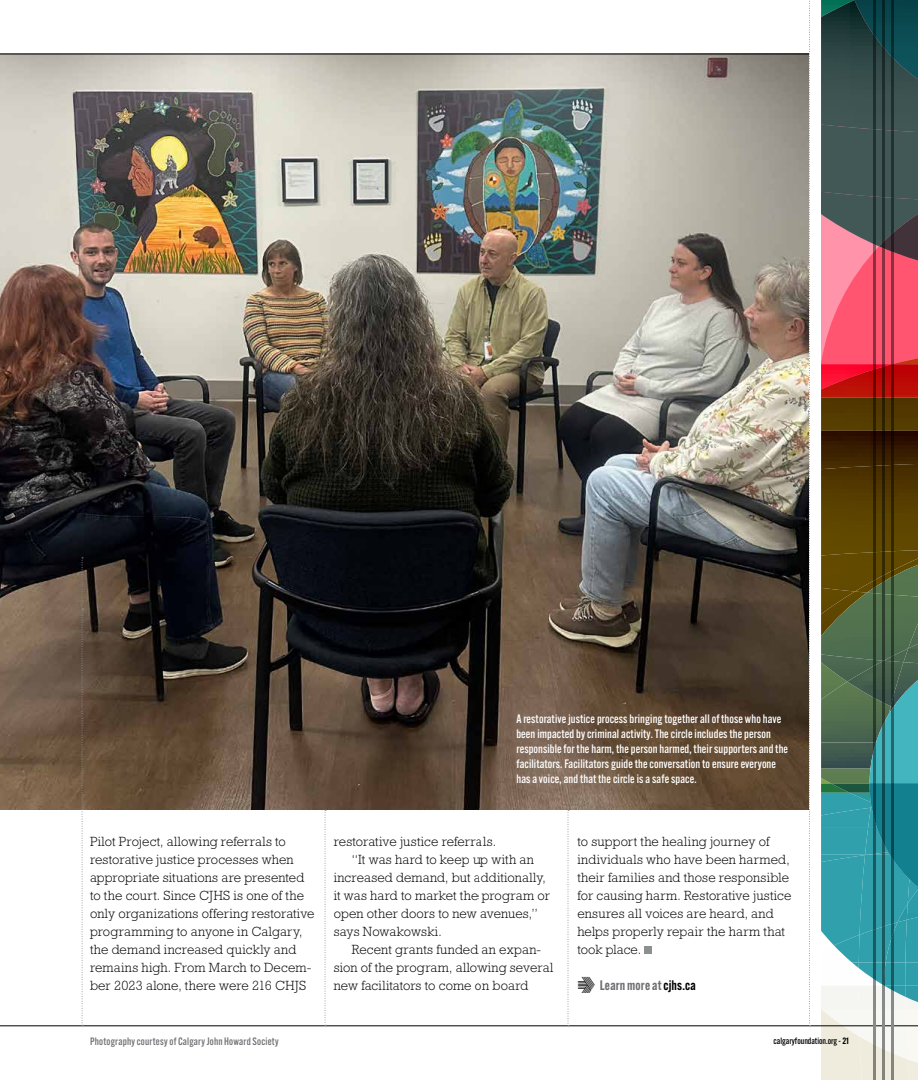
<style>
.page{position:relative;width:918px;height:1080px;background:#fff}
.page>*{position:absolute;margin:0;border:0;box-sizing:border-box;transform-origin:0 0}
.t1{font:300 13.5px/18px "Rockwell Std";letter-spacing:.01em;color:#000}
.t2{font:600 13.5px "Alternate Gothic ATF";letter-spacing:.015em;color:#6d6e71}
.t3{font:500 12px/15px "Alternate Gothic ATF";letter-spacing:.01em;color:#fff}
.t4{font:500 10.5px "Alternate Gothic ATF";letter-spacing:.025em;color:#6d6e71}
.t5{font:500 9px "Alternate Gothic ATF";color:#000}
.s1{font-family:"Vibro";font-weight:400;font-size:21px;color:#000}
.s2{color:#000}
.s3{font-weight:600}
</style>
<div class="page">
<img style="left:0;top:55px;width:809px;height:755px">
<hr style="left:0;top:1026px;width:918px;height:1px;background:#000">
<div style="left:645px;top:947px;width:7px;height:7px;background:#8c9091"></div>
<svg style="left:325px;top:810px;width:1px;height:216px"></svg>
<svg style="left:568px;top:810px;width:1px;height:216px"></svg>
<img style="left:860px;top:1059px;width:47px;height:21px">
<img style="left:907px;top:1067px;width:11px;height:13px">
<svg style="left:821px;top:0;width:97px;height:364px;background:#74545c"></svg>
<img style="left:821px;top:364px;width:97px;height:99px">
<img style="left:821px;top:962px;width:38px;height:74px">
<img style="left:859px;top:1009px;width:46px;height:50px">
<img style="left:905px;top:1009px;width:13px;height:58px">
<img style="left:821px;top:986px;width:38px;height:1px">
<img style="left:859px;top:986px;width:46px;height:23px">
<svg style="left:905px;top:1007px;width:13px;height:2px"></svg>
<img style="left:821px;top:463px;width:97px;height:87px">
<img style="left:821px;top:550px;width:97px;height:104px">
<img style="left:821px;top:592px;width:46px;height:44px">
<img style="left:855px;top:552px;width:63px;height:41px">
<img style="left:821px;top:768px;width:44px;height:15px">
<img style="left:821px;top:654px;width:44px;height:28px">
<img style="left:867px;top:560px;width:51px;height:37px">
<img style="left:908px;top:597px;width:10px;height:41px">
<img style="left:821px;top:742px;width:44px;height:26px">
<img style="left:821px;top:682px;width:44px;height:60px">
<img style="left:847px;top:661px;width:18px;height:45px">
<img style="left:884px;top:648px;width:20px;height:1px">
<img style="left:904px;top:638px;width:14px;height:11px">
<div style="left:821px;top:855px;width:39px;height:90px;background:#2fa0ac"></div>
<img style="left:860px;top:855px;width:38px;height:67px">
<img style="left:898px;top:918px;width:7px;height:2px">
<svg style="left:852px;top:962px;width:7px;height:6px"></svg>
<img style="left:859px;top:962px;width:25px;height:23px">
<img style="left:884px;top:962px;width:21px;height:35px">
<img style="left:905px;top:918px;width:13px;height:89px">
<img style="left:834px;top:935px;width:25px;height:27px">
<img style="left:859px;top:922px;width:27px;height:40px">
<img style="left:886px;top:920px;width:21px;height:42px">
<img style="left:821px;top:783px;width:10px;height:10px">
<img style="left:831px;top:783px;width:34px;height:10px">
<img style="left:821px;top:828px;width:44px;height:27px">
<img style="left:821px;top:793px;width:44px;height:15px">
<img style="left:850px;top:793px;width:15px;height:9px">
<img style="left:821px;top:808px;width:44px;height:20px">
<svg style="left:865px;top:649px;width:53px;height:269px;background:#308387"></svg>
<hr style="left:0;top:54px;width:809px;height:1px;background:#000">
<svg style="left:809px;top:0;width:1px;height:1026px"></svg>
<svg style="left:82px;top:558px;width:1px;height:468px"></svg>
<p class="t3" style="left:516px;top:711px;width:273px">A restorative justice process bringing together all of those who have been impacted by criminal activity. The circle includes the person responsible for the harm, the person harmed, their supporters and the facilitators. Facilitators guide the conversation to ensure everyone has a voice, and that the circle is a safe space.</p>
<p class="t1" style="left:90px;top:832px;width:226px">Pilot Project, allowing referrals to restorative justice processes when appropriate situations are presented to the court. Since CJHS is one of the only organizations offering restorative programming to anyone in Calgary, the demand increased quickly and remains high. From March to Decem&shy;ber 2023 alone, there were 216 CHJS</p>
<p class="t1" style="left:334px;top:832px;width:164px">restorative justice referrals.</p>
<p class="t1" style="left:352px;top:850px;width:184px">“It was hard to keep up with an</p>
<p class="t1" style="left:334px;top:868px;width:214px">increased demand, but additionally,</p>
<p class="t1" style="left:334px;top:886px;width:218px">it was hard to market the program or</p>
<p class="t1" style="left:334px;top:904px;width:206px">open other doors to new avenues,”</p>
<p class="t1" style="left:334px;top:922px;width:109px">says Nowakowski.</p>
<p class="t1" style="left:352px;top:940px;width:191px">Recent grants funded an expan-</p>
<p class="t1" style="left:334px;top:958px;width:221px">sion of the program, allowing several</p>
<p class="t1" style="left:334px;top:976px;width:196px">new facilitators to come on board</p>
<p class="t4" style="left:90px;top:1034px;width:190px">Photography courtesy of Calgary John Howard Society</p>
<p class="t1" style="left:577px;top:832px;width:216px">to support the healing journey of individuals who have been harmed, their families and those responsible for causing harm. Restorative justice ensures all voices are heard, and helps properly repair the harm that took place.</p>
<p class="t2" style="left:577px;top:977px;width:120px"><span class="s1">→</span> Learn more at <span class="s2">cjhs.ca</span></p>
<p class="t5" style="left:774px;top:1035px;width:77px">calgaryfoundation.org - <span class="s3">21</span></p>
</div>
